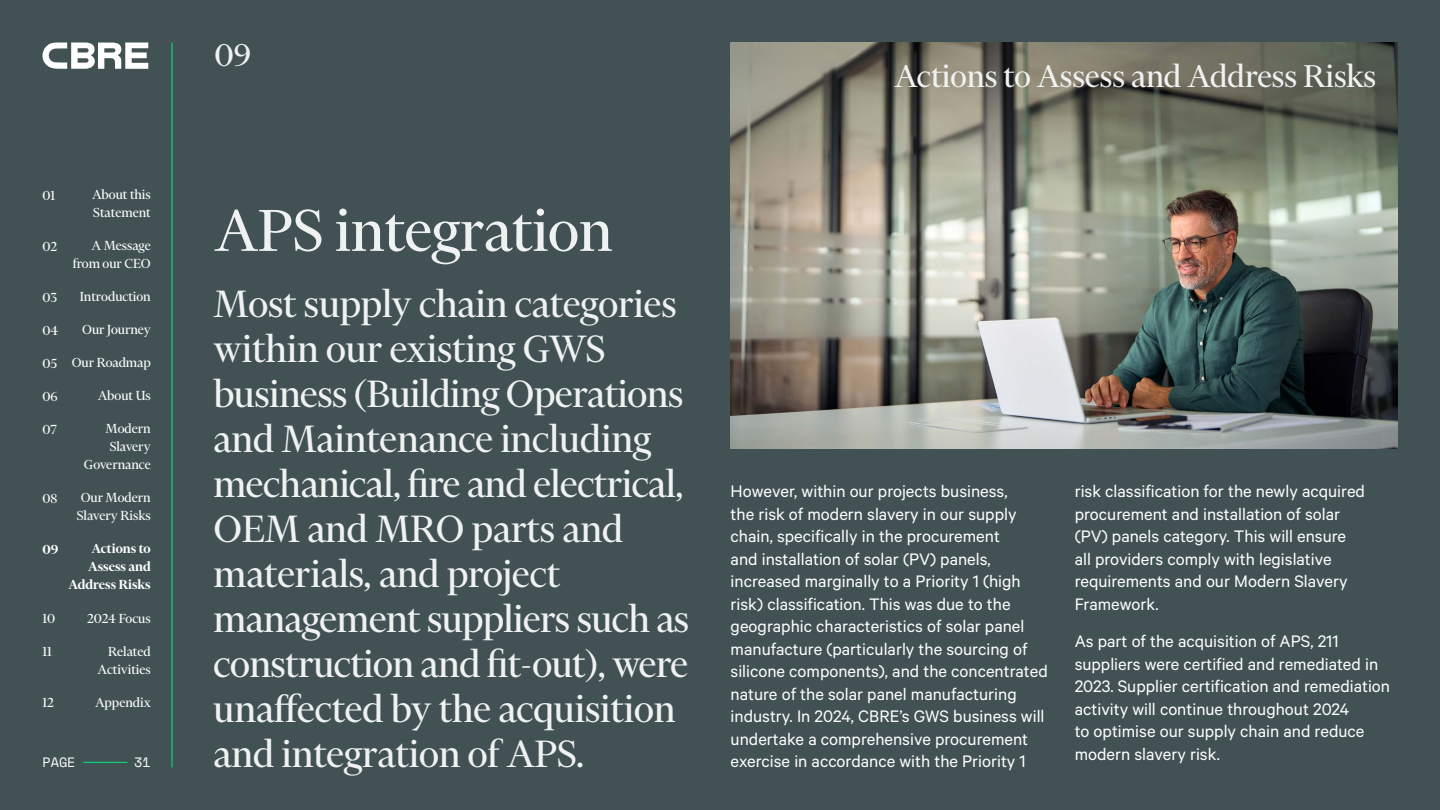
<style>
.page{position:relative;width:1440px;height:810px;background:#425254}
.page>*{position:absolute;margin:0;border:0;box-sizing:border-box;transform-origin:0 0}
.t1{font:67.5px "Financier Display";color:#f0f2f2}
.t2{font:43.5px/45px "Financier Display";color:#f0f2f2}
.t3{font:36px "Financier Display";color:#f0f2f2}
.t4{font:18.75px/22.5px "Calibre";color:#fff}
.t5{font:15px/18px "Financier Display";color:#fff;text-align:right}
.t6{font:600 15px/18px "Financier Display";color:#fff;text-align:right}
.t7{font:13.5px "Space Mono";color:#fff}
</style>
<div class="page">
<svg style="left:43px;top:43px;width:105px;height:26px"></svg>
<hr style="left:83px;top:762px;width:45px;height:1px;background:#00e880">
<hr style="left:172px;top:43px;width:1px;height:724px;background:#00e880">
<img style="left:731px;top:43px;width:666px;height:405px">
<p class="t5" style="left:43px;top:186px;width:14px">01</p>
<p class="t5" style="left:43px;top:237px;width:16px">02</p>
<p class="t5" style="left:43px;top:288px;width:16px">03</p>
<p class="t5" style="left:43px;top:321px;width:18px">04</p>
<p class="t5" style="left:43px;top:354px;width:16px">05</p>
<p class="t5" style="left:43px;top:387px;width:17px">06</p>
<p class="t5" style="left:43px;top:420px;width:16px">07</p>
<p class="t5" style="left:43px;top:489px;width:16px">08</p>
<p class="t6" style="left:43px;top:539px;width:17px">09</p>
<p class="t5" style="left:43px;top:609px;width:14px">10</p>
<p class="t5" style="left:43px;top:642px;width:11px">11</p>
<p class="t5" style="left:43px;top:693px;width:13px">12</p>
<p class="t5" style="left:92px;top:186px;width:60px;text-align:left">About this<br>Statement</p>
<p class="t5" style="left:73px;top:237px;width:80px">A Message from our CEO</p>
<p class="t5" style="left:80px;top:288px;width:73px">Introduction</p>
<p class="t5" style="left:82px;top:321px;width:70px">Our Journey</p>
<p class="t5" style="left:72px;top:354px;width:81px">Our Roadmap</p>
<p class="t5" style="left:98px;top:387px;width:54px">About Us</p>
<p class="t5" style="left:84px;top:420px;width:68px">Modern<br>Slavery<br>Governance</p>
<p class="t5" style="left:77px;top:489px;width:75px;text-align:left">Our Modern<br>Slavery Risks</p>
<p class="t6" style="left:68px;top:539px;width:84px">Actions to<br>Assess and<br>Address Risks</p>
<p class="t5" style="left:87px;top:609px;width:65px">2024 Focus</p>
<p class="t5" style="left:98px;top:642px;width:55px">Related<br>Activities</p>
<p class="t5" style="left:95px;top:693px;width:57px">Appendix</p>
<p class="t7" style="left:43px;top:753px;width:35px">PAGE</p>
<p class="t7" style="left:134px;top:753px;width:18px">31</p>
<h3 class="t3" style="left:215px;top:36px;width:38px">09</h3>
<h3 class="t3" style="left:894px;top:58px;width:483px">Actions to Assess and Address Risks</h3>
<h1 class="t1" style="left:215px;top:195px;width:399px">APS integration</h1>
<p class="t2" style="left:214px;top:282px;width:477px">Most supply chain categories within our existing GWS business (Building Operations and Maintenance including mechanical, fire and electrical,<br>OEM and MRO parts and materials, and project management suppliers such as construction and fit-out), were unaffected by the acquisition and integration of APS.</p>
<p class="t4" style="left:731px;top:480px;width:319px">However, within our projects business,<br>the risk of modern slavery in our supply chain, specifically in the procurement<br>and installation of solar (PV) panels, increased marginally to a Priority 1 (high risk) classification. This was due to the geographic characteristics of solar panel manufacture (particularly the sourcing of silicone components), and the concentrated nature of the solar panel manufacturing industry. In 2024, CBRE’s GWS business will undertake a comprehensive procurement exercise in accordance with the Priority 1</p>
<p class="t4" style="left:1075px;top:480px;width:292px">risk classification for the newly acquired procurement and installation of solar (PV) panels category. This will ensure all providers comply with legislative requirements and our Modern Slavery Framework.</p>
<p class="t4" style="left:1075px;top:630px;width:317px">As part of the acquisition of APS, 211 suppliers were certified and remediated in 2023. Supplier certification and remediation activity will continue throughout 2024<br>to optimise our supply chain and reduce modern slavery risk.</p>
</div>
